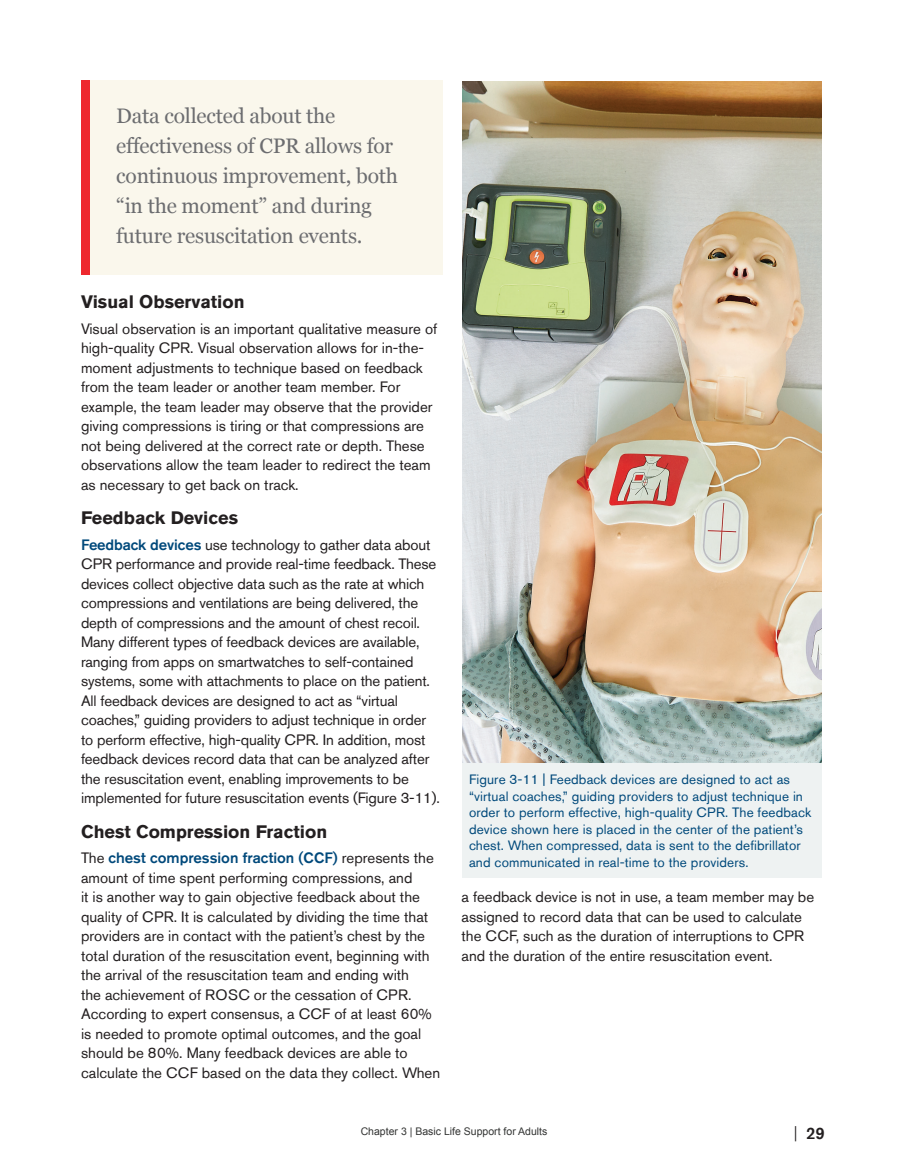
<style>
.page{position:relative;width:905px;height:1175px;background:#fff}
.page>*{position:absolute;margin:0;border:0;box-sizing:border-box;transform-origin:0 0}
.t1{font:21px/30px "Georgia";letter-spacing:-.01em;color:#6c6d70}
.t2{font:700 18px "Akzidenz Grotesk Std";color:#231f20}
.t3{font:500 16.5px "Akzidenz Grotesk Std";color:#231f20}
.body{font:15px/19.5px "Akzidenz Grotesk Std";color:#231f20}
.caption_text{font:13.5px/16.5px "Akzidenz Grotesk Std";letter-spacing:.01em;color:#00497b}
.t4{font:10.5px "Arial";color:#323332}
.s1{font-weight:500;color:#00497b}
.s2{font-weight:300}
</style>
<div class="page">
<div style="left:89px;top:80px;width:353px;height:194px;background:#faf7ec"></div>
<div style="left:81px;top:80px;width:8px;height:194px;background:#ee282e"></div>
<img style="left:462px;top:81px;width:359px;height:682px">
<div style="left:462px;top:763px;width:359px;height:114px;background:#eef2f2"></div>
<p class="t1" style="left:116px;top:100px;width:283px">Data collected about the effectiveness of CPR allows for continuous improvement, both “in the moment” and during future resuscitation events.</p>
<h3 class="t2" style="left:81px;top:291px;width:165px">Visual Observation</h3>
<p class="body" style="left:81px;top:318px;width:357px">Visual observation is an important qualitative measure of high-quality CPR. Visual observation allows for in-the&shy;moment adjustments to technique based on feedback from the team leader or another team member. For example, the team leader may observe that the provider giving compressions is tiring or that compressions are not being delivered at the correct rate or depth. These observations allow the team leader to redirect the team as necessary to get back on track.</p>
<h3 class="t2" style="left:81px;top:507px;width:159px">Feedback Devices</h3>
<p class="body" style="left:81px;top:534px;width:360px"><span class="s1">Feedback devices</span> use technology to gather data about CPR performance and provide real-time feedback. These devices collect objective data such as the rate at which compressions and ventilations are being delivered, the depth of compressions and the amount of chest recoil.<br>Many different types of feedback devices are available, ranging from apps on smartwatches to self-contained systems, some with attachments to place on the patient.<br>All feedback devices are designed to act as “virtual coaches,” guiding providers to adjust technique in order to perform effective, high-quality CPR. In addition, most feedback devices record data that can be analyzed after the resuscitation event, enabling improvements to be implemented for future resuscitation events (Figure 3-11).</p>
<h3 class="t2" style="left:81px;top:821px;width:248px">Chest Compression Fraction</h3>
<p class="body" style="left:81px;top:848px;width:360px">The <span class="s1">chest compression fraction (CCF)</span> represents the amount of time spent performing compressions, and<br>it is another way to gain objective feedback about the quality of CPR. It is calculated by dividing the time that providers are in contact with the patient’s chest by the total duration of the resuscitation event, beginning with the arrival of the resuscitation team and ending with<br>the achievement of ROSC or the cessation of CPR.<br>According to expert consensus, a CCF of at least 60% is needed to promote optimal outcomes, and the goal should be 80%. Many feedback devices are able to calculate the CCF based on the data they collect. When</p>
<p class="caption_text" style="left:469px;top:771px;width:344px">Figure 3-11 | Feedback devices are designed to act as “virtual coaches,” guiding providers to adjust technique in order to perform effective, high-quality CPR. The feedback device shown here is placed in the center of the patient’s chest. When compressed, data is sent to the defibrillator and communicated in real-time to the providers.</p>
<p class="body" style="left:461px;top:887px;width:354px">a feedback device is not in use, a team member may be assigned to record data that can be used to calculate the CCF, such as the duration of interruptions to CPR and the duration of the entire resuscitation event.</p>
<p class="t4" style="left:361px;top:1123px;width:188px">Chapter 3 | Basic Life Support for Adults</p>
<p class="t3" style="left:793px;top:1123px;width:32px"><span class="s2">|</span> 29</p>
</div>
